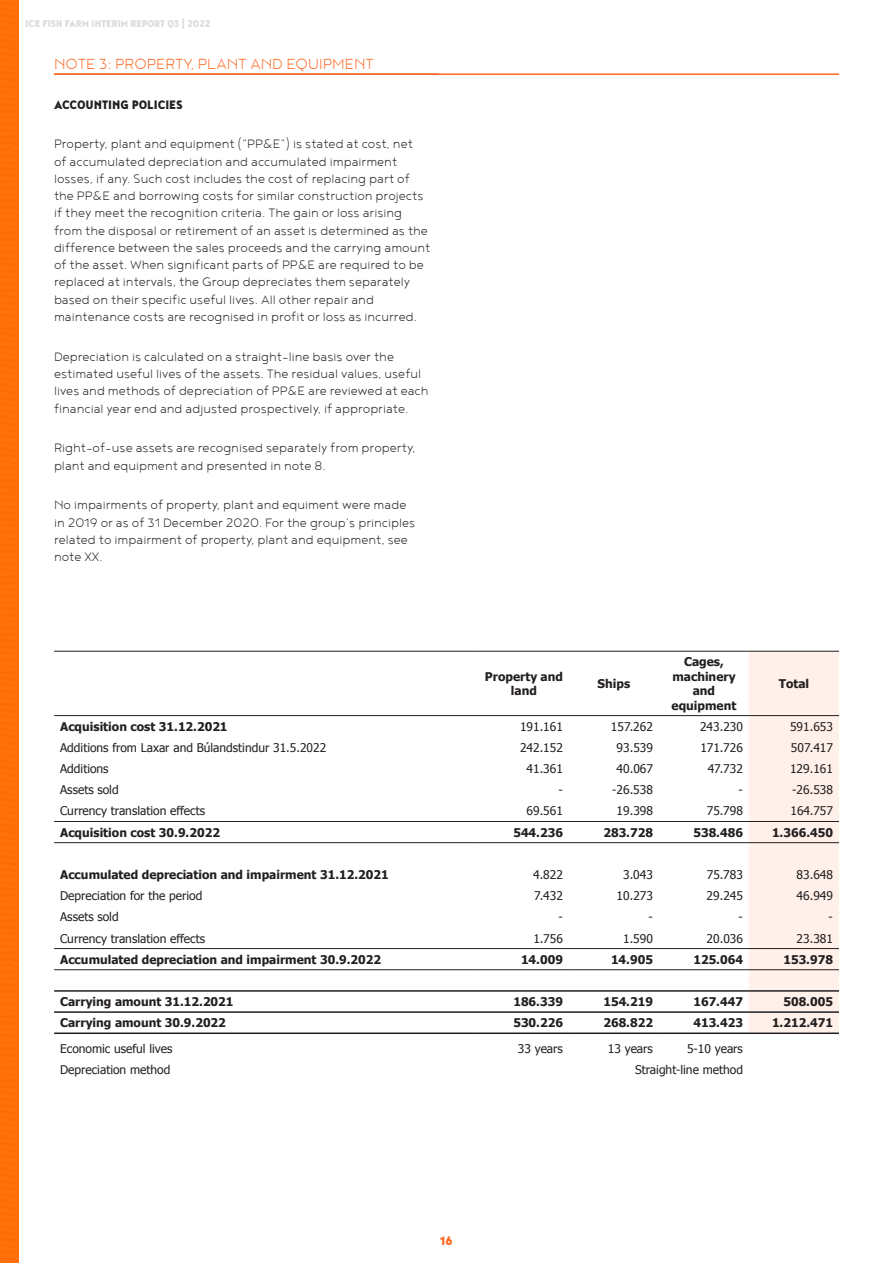
<style>
.page{position:relative;width:893px;height:1263px;background:#fff}
.page>*{position:absolute;margin:0;border:0;box-sizing:border-box;transform-origin:0 0}
.Heading_3{font:300 18px "Noyh W01";color:#ff661f}
.t1{font:300 15px/17.2px "Noyh W01";color:#231f20}
.Normal_BOLD{font:900 15px "Noyh Geometric Slim";color:#231f20}
.t2{font:900 15px "Noyh Geometric Slim";color:#ff661f}
.t3{font:12px "Tahoma";color:#231f20}
.t4{font:700 12px/14.4px "Tahoma";color:#231f20;text-align:center}
.t5{font:900 12px "Noyh Geometric Slim";color:#dcdcdc}
</style>
<div class="page">
<div style="left:0;top:0;width:18px;height:1263px;background:#fe7109"></div>
<div style="left:749px;top:652px;width:90px;height:380px;background:#fff0e9"></div>
<hr style="left:54px;top:651px;width:425px;height:1px;background:#231f20">
<hr style="left:479px;top:651px;width:90px;height:1px;background:#231f20">
<hr style="left:569px;top:651px;width:90px;height:1px;background:#231f20">
<hr style="left:659px;top:651px;width:90px;height:1px;background:#231f20">
<hr style="left:749px;top:651px;width:90px;height:1px;background:#231f20">
<hr style="left:54px;top:715px;width:425px;height:1px;background:#231f20">
<hr style="left:479px;top:715px;width:90px;height:1px;background:#231f20">
<hr style="left:569px;top:715px;width:90px;height:1px;background:#231f20">
<hr style="left:659px;top:715px;width:90px;height:1px;background:#231f20">
<hr style="left:749px;top:715px;width:90px;height:1px;background:#231f20">
<hr style="left:54px;top:821px;width:425px;height:1px;background:#231f20">
<hr style="left:479px;top:821px;width:90px;height:1px;background:#231f20">
<hr style="left:569px;top:821px;width:90px;height:1px;background:#231f20">
<hr style="left:659px;top:821px;width:90px;height:1px;background:#231f20">
<hr style="left:749px;top:821px;width:90px;height:1px;background:#231f20">
<hr style="left:54px;top:842px;width:425px;height:1px;background:#231f20">
<hr style="left:479px;top:842px;width:90px;height:1px;background:#231f20">
<hr style="left:569px;top:842px;width:90px;height:1px;background:#231f20">
<hr style="left:659px;top:842px;width:90px;height:1px;background:#231f20">
<hr style="left:749px;top:842px;width:90px;height:1px;background:#231f20">
<hr style="left:54px;top:948px;width:425px;height:1px;background:#231f20">
<hr style="left:479px;top:948px;width:90px;height:1px;background:#231f20">
<hr style="left:569px;top:948px;width:90px;height:1px;background:#231f20">
<hr style="left:659px;top:948px;width:90px;height:1px;background:#231f20">
<hr style="left:749px;top:948px;width:90px;height:1px;background:#231f20">
<hr style="left:54px;top:969px;width:425px;height:1px;background:#231f20">
<hr style="left:479px;top:969px;width:90px;height:1px;background:#231f20">
<hr style="left:569px;top:969px;width:90px;height:1px;background:#231f20">
<hr style="left:659px;top:969px;width:90px;height:1px;background:#231f20">
<hr style="left:749px;top:969px;width:90px;height:1px;background:#231f20">
<hr style="left:54px;top:990px;width:425px;height:2px;background:#231f20">
<hr style="left:479px;top:990px;width:90px;height:2px;background:#231f20">
<hr style="left:569px;top:990px;width:90px;height:2px;background:#231f20">
<hr style="left:659px;top:990px;width:90px;height:2px;background:#231f20">
<hr style="left:749px;top:990px;width:90px;height:2px;background:#231f20">
<hr style="left:54px;top:1011px;width:425px;height:2px;background:#231f20">
<hr style="left:479px;top:1011px;width:90px;height:2px;background:#231f20">
<hr style="left:569px;top:1011px;width:90px;height:2px;background:#231f20">
<hr style="left:659px;top:1011px;width:90px;height:2px;background:#231f20">
<hr style="left:749px;top:1011px;width:90px;height:2px;background:#231f20">
<hr style="left:54px;top:1032px;width:425px;height:2px;background:#231f20">
<hr style="left:479px;top:1032px;width:90px;height:2px;background:#231f20">
<hr style="left:569px;top:1032px;width:90px;height:2px;background:#231f20">
<hr style="left:659px;top:1032px;width:90px;height:2px;background:#231f20">
<hr style="left:749px;top:1032px;width:90px;height:2px;background:#231f20">
<hr style="left:54px;top:73px;width:785px;height:2px;background:#ff661f">
<p class="t5" style="left:26px;top:16px;width:186px">ICE FISH FARM INTERIM REPORT Q3 | 2022</p>
<p class="Heading_3" style="left:54px;top:54px;width:321px">NOTE 3: PROPERTY, PLANT AND EQUIPMENT</p>
<p class="Normal_BOLD" style="left:54px;top:95px;width:130px">ACCOUNTING POLICIES</p>
<p class="t1" style="left:54px;top:135px;width:378px">Property, plant and equipment (“PP&amp;E”) is stated at cost, net<br>of accumulated depreciation and accumulated impairment losses, if any. Such cost includes the cost of replacing part of the PP&amp;E and borrowing costs for similar construction projects if they meet the recognition criteria. The gain or loss arising from the disposal or retirement of an asset is determined as the difference between the sales proceeds and the carrying amount of the asset. When significant parts of PP&amp;E are required to be replaced at intervals, the Group depreciates them separately based on their specific useful lives. All other repair and maintenance costs are recognised in profit or loss as incurred.</p>
<p class="t1" style="left:54px;top:347px;width:376px">Depreciation is calculated on a straight-line basis over the estimated useful lives of the assets. The residual values, useful lives and methods of depreciation of PP&amp;E are reviewed at each financial year end and adjusted prospectively, if appropriate.</p>
<p class="t1" style="left:54px;top:439px;width:363px">Right-of-use assets are recognised separately from property, plant and equipment and presented in note 8.</p>
<p class="t1" style="left:54px;top:496px;width:363px">No impairments of property, plant and equiment were made in 2019 or as of 31 December 2020. For the group’s principles related to impairment of property, plant and equipment, see note XX.</p>
<p class="t4" style="left:485px;top:668px;width:79px">Property and land</p>
<p class="t4" style="left:598px;top:676px;width:34px">Ships</p>
<p class="t4" style="left:672px;top:654px;width:66px">Cages, machinery and equipment</p>
<p class="t4" style="left:779px;top:676px;width:32px">Total</p>
<p class="t4" style="left:60px;top:718px;width:169px">Acquisition cost 31.12.2021</p>
<p class="t3" style="left:520px;top:718px;width:44px">191.161</p>
<p class="t3" style="left:611px;top:718px;width:44px">157.262</p>
<p class="t3" style="left:700px;top:718px;width:44px">243.230</p>
<p class="t3" style="left:790px;top:718px;width:44px">591.653</p>
<p class="t3" style="left:60px;top:739px;width:268px">Additions from Laxar and Búlandstindur 31.5.2022</p>
<p class="t3" style="left:520px;top:739px;width:44px">242.152</p>
<p class="t3" style="left:617px;top:739px;width:38px">93.539</p>
<p class="t3" style="left:700px;top:739px;width:44px">171.726</p>
<p class="t3" style="left:791px;top:739px;width:44px">507.417</p>
<p class="t3" style="left:60px;top:761px;width:50px">Additions</p>
<p class="t3" style="left:527px;top:761px;width:38px">41.361</p>
<p class="t3" style="left:617px;top:761px;width:38px">40.067</p>
<p class="t3" style="left:708px;top:761px;width:37px">47.732</p>
<p class="t3" style="left:790px;top:761px;width:44px">129.161</p>
<p class="t3" style="left:60px;top:782px;width:60px">Assets sold</p>
<p class="t3" style="left:559px;top:782px;width:6px">-</p>
<p class="t3" style="left:612px;top:782px;width:42px">-26.538</p>
<p class="t3" style="left:739px;top:782px;width:6px">-</p>
<p class="t3" style="left:792px;top:782px;width:42px">-26.538</p>
<p class="t3" style="left:60px;top:803px;width:146px">Currency translation effects</p>
<p class="t3" style="left:527px;top:803px;width:38px">69.561</p>
<p class="t3" style="left:617px;top:803px;width:38px">19.398</p>
<p class="t3" style="left:707px;top:803px;width:38px">75.798</p>
<p class="t3" style="left:790px;top:803px;width:44px">164.757</p>
<p class="t4" style="left:60px;top:824px;width:161px">Acquisition cost 30.9.2022</p>
<p class="t4" style="left:513px;top:824px;width:51px">544.236</p>
<p class="t4" style="left:603px;top:824px;width:51px">283.728</p>
<p class="t4" style="left:693px;top:824px;width:51px">538.486</p>
<p class="t4" style="left:772px;top:824px;width:63px">1.366.450</p>
<p class="t4" style="left:60px;top:867px;width:330px">Accumulated depreciation and impairment 31.12.2021</p>
<p class="t3" style="left:533px;top:867px;width:31px">4.822</p>
<p class="t3" style="left:623px;top:867px;width:31px">3.043</p>
<p class="t3" style="left:707px;top:867px;width:38px">75.783</p>
<p class="t3" style="left:797px;top:867px;width:38px">83.648</p>
<p class="t3" style="left:60px;top:888px;width:144px">Depreciation for the period</p>
<p class="t3" style="left:534px;top:888px;width:30px">7.432</p>
<p class="t3" style="left:617px;top:888px;width:38px">10.273</p>
<p class="t3" style="left:707px;top:888px;width:38px">29.245</p>
<p class="t3" style="left:797px;top:888px;width:38px">46.949</p>
<p class="t3" style="left:60px;top:909px;width:60px">Assets sold</p>
<p class="t3" style="left:559px;top:909px;width:6px">-</p>
<p class="t3" style="left:649px;top:909px;width:6px">-</p>
<p class="t3" style="left:739px;top:909px;width:6px">-</p>
<p class="t3" style="left:829px;top:909px;width:6px">-</p>
<p class="t3" style="left:60px;top:930px;width:146px">Currency translation effects</p>
<p class="t3" style="left:533px;top:930px;width:31px">1.756</p>
<p class="t3" style="left:623px;top:930px;width:31px">1.590</p>
<p class="t3" style="left:707px;top:930px;width:38px">20.036</p>
<p class="t3" style="left:797px;top:930px;width:38px">23.381</p>
<p class="t4" style="left:60px;top:951px;width:322px">Accumulated depreciation and impairment 30.9.2022</p>
<p class="t4" style="left:521px;top:951px;width:43px">14.009</p>
<p class="t4" style="left:611px;top:951px;width:43px">14.905</p>
<p class="t4" style="left:693px;top:951px;width:51px">125.064</p>
<p class="t4" style="left:783px;top:951px;width:51px">153.978</p>
<p class="t4" style="left:60px;top:994px;width:175px">Carrying amount 31.12.2021</p>
<p class="t4" style="left:513px;top:994px;width:51px">186.339</p>
<p class="t4" style="left:603px;top:994px;width:51px">154.219</p>
<p class="t4" style="left:693px;top:994px;width:51px">167.447</p>
<p class="t4" style="left:783px;top:994px;width:51px">508.005</p>
<p class="t4" style="left:60px;top:1015px;width:167px">Carrying amount 30.9.2022</p>
<p class="t4" style="left:513px;top:1015px;width:51px">530.226</p>
<p class="t4" style="left:603px;top:1015px;width:51px">268.822</p>
<p class="t4" style="left:693px;top:1015px;width:51px">413.423</p>
<p class="t4" style="left:772px;top:1015px;width:63px">1.212.471</p>
<p class="t3" style="left:60px;top:1040px;width:114px">Economic useful lives</p>
<p class="t3" style="left:518px;top:1040px;width:47px">33 years</p>
<p class="t3" style="left:608px;top:1040px;width:47px">13 years</p>
<p class="t3" style="left:687px;top:1040px;width:57px">5-10 years</p>
<p class="t3" style="left:60px;top:1062px;width:112px">Depreciation method</p>
<p class="t3" style="left:635px;top:1062px;width:109px">Straight-line method</p>
<p class="t2" style="left:440px;top:1231px;width:14px">16</p>
</div>
